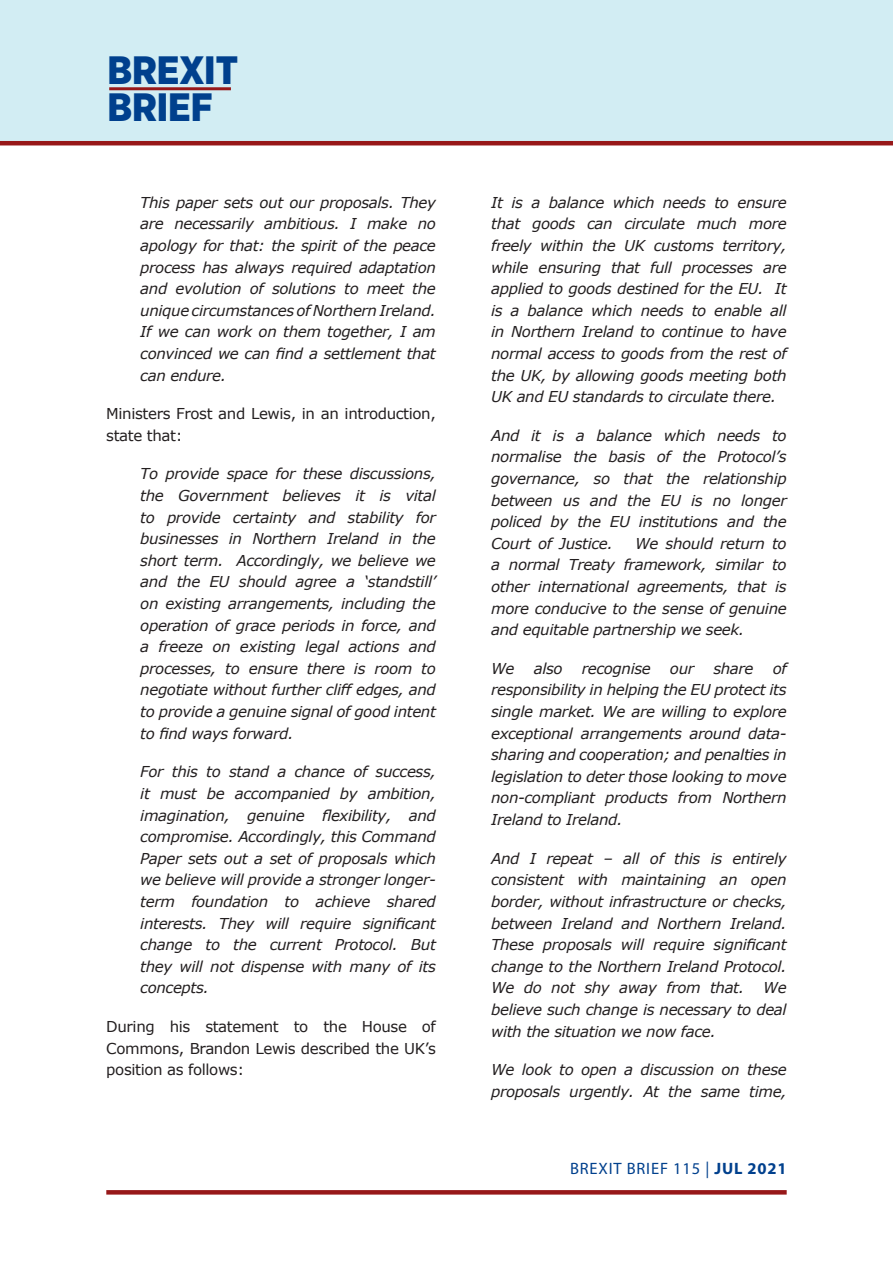
<style>
.page{position:relative;width:893px;height:1263px;background:#fff}
.page>*{position:absolute;margin:0;border:0;box-sizing:border-box;transform-origin:0 0}
.t1{font:900 39.6px/37.5px "Gotham Narrow";color:#00408d}
.t2{font:16.5px "Myriad Pro";letter-spacing:.05em;color:#00408d}
.t3{font:italic 15px/21.6px "Verdana";letter-spacing:-.025em;color:#231f20;text-align:justify}
.t4{font:15px/21.6px "Verdana";letter-spacing:-.025em;color:#231f20}
.s1{font-weight:700}
</style>
<div class="page">
<div style="left:0;top:0;width:893px;height:142px;background:#d2edf3"></div>
<hr style="left:0;top:141px;width:893px;height:4px;background:#971819">
<hr style="left:109px;top:87px;width:122px;height:3px;background:#971819">
<svg style="left:106px;top:1190px;width:681px;height:4px;background:#991d1e"></svg>
<h1 class="t1" style="left:107px;top:51px;width:132px">BREXIT<br>BRIEF</h1>
<p class="t3" style="left:140px;top:191px;width:297px">This paper sets out our proposals. They are necessarily ambitious. I make no apology for that: the spirit of the peace process has always required adaptation and evolution of solutions to meet the unique circumstances of Northern Ireland.<br>If we can work on them together, I am convinced we can find a settlement that can endure.</p>
<p class="t4" style="left:106px;top:403px;width:331px">Ministers Frost and Lewis, in an introduction, state that:</p>
<p class="t3" style="left:140px;top:463px;width:297px">To provide space for these discussions, the Government believes it is vital to provide certainty and stability for businesses in Northern Ireland in the short term. Accordingly, we believe we and the EU should agree a ‘standstill’ on existing arrangements, including the operation of grace periods in force, and a freeze on existing legal actions and processes, to ensure there is room to negotiate without further cliff edges, and to provide a genuine signal of good intent to find ways forward.</p>
<p class="t3" style="left:140px;top:761px;width:297px">For this to stand a chance of success, it must be accompanied by ambition, imagination, genuine flexibility, and compromise. Accordingly, this Command Paper sets out a set of proposals which we believe will provide a stronger longer&shy;term foundation to achieve shared interests. They will require significant change to the current Protocol. But they will not dispense with many of its concepts.</p>
<p class="t4" style="left:106px;top:1015px;width:331px;text-align:justify">During his statement to the House of Commons, Brandon Lewis described the UK’s position as follows:</p>
<p class="t3" style="left:491px;top:191px;width:297px">It is a balance which needs to ensure that goods can circulate much more freely within the UK customs territory, while ensuring that full processes are applied to goods destined for the EU. It is a balance which needs to enable all in Northern Ireland to continue to have normal access to goods from the rest of the UK, by allowing goods meeting both UK and EU standards to circulate there.</p>
<p class="t3" style="left:491px;top:424px;width:297px">And it is a balance which needs to normalise the basis of the Protocol’s governance, so that the relationship between us and the EU is no longer policed by the EU institutions and the Court of Justice.</p>
<p class="t3" style="left:491px;top:532px;width:297px;text-indent:144px">We should return to a normal Treaty framework, similar to other international agreements, that is more conducive to the sense of genuine and equitable partnership we seek.</p>
<p class="t3" style="left:491px;top:657px;width:25px">We</p>
<p class="t3" style="left:534px;top:657px;width:30px">also</p>
<p class="t3" style="left:582px;top:657px;width:70px">recognise</p>
<p class="t3" style="left:670px;top:657px;width:26px">our</p>
<p class="t3" style="left:713px;top:657px;width:42px">share</p>
<p class="t3" style="left:491px;top:657px;width:297px;text-indent:282px">of responsibility in helping the EU protect its single market. We are willing to explore exceptional arrangements around data&shy;sharing and cooperation; and penalties in legislation to deter those looking to move non-compliant products from Northern Ireland to Ireland.</p>
<p class="t3" style="left:491px;top:847px;width:297px">And I repeat – all of this is entirely consistent with maintaining an open border, without infrastructure or checks, between Ireland and Northern Ireland.<br>These proposals will require significant change to the Northern Ireland Protocol.<br>We do not shy away from that.</p>
<p class="t3" style="left:491px;top:977px;width:297px;text-indent:272px">We believe such change is necessary to deal with the situation we now face.</p>
<p class="t3" style="left:491px;top:1059px;width:297px">We look to open a discussion on these proposals urgently. At the same time,</p>
<p class="t2" style="left:570px;top:1158px;width:218px">BREXIT BRIEF 115 | <span class="s1">JUL 2021</span></p>
</div>
